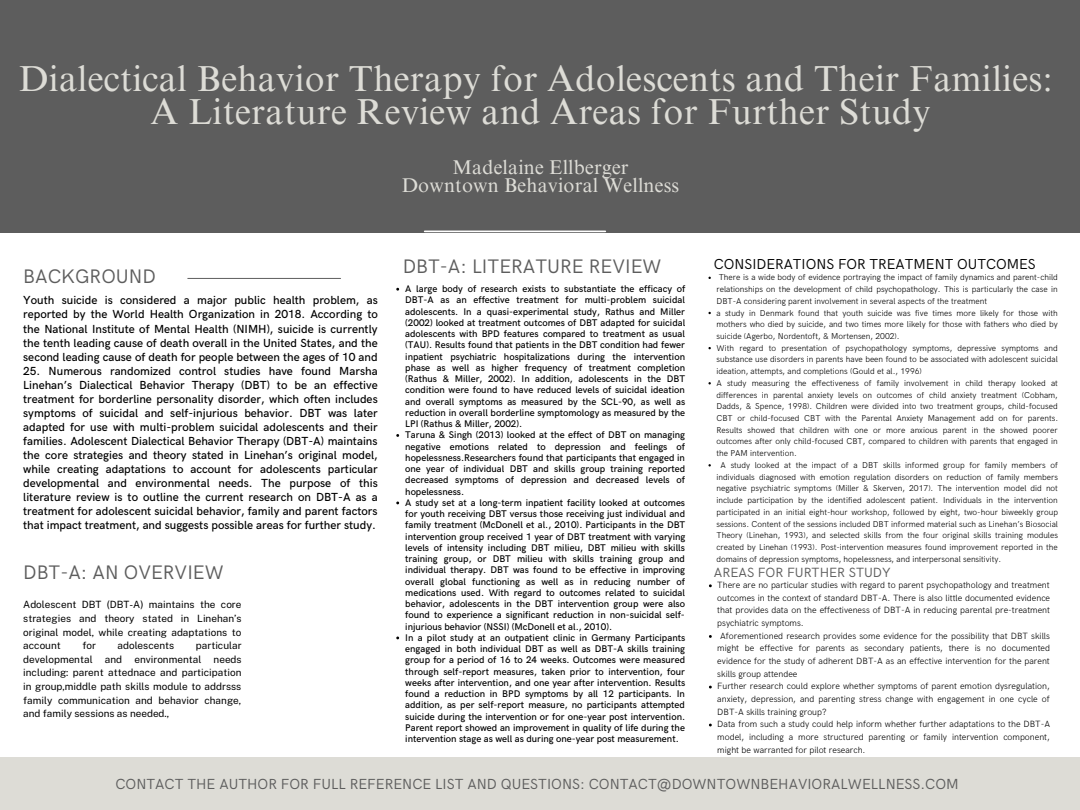
<style>
.page{position:relative;width:1080px;height:810px;background:#fff}
.page>*{position:absolute;margin:0;border:0;box-sizing:border-box;transform-origin:0 0}
.t1{font:36.19px "Times NRMT Pro";letter-spacing:.01em;color:#dddcd6}
.t2{font:19.94px "Times NRMT Pro";letter-spacing:.01em;color:#dddcd6}
.t3{font:19.62px "HK Grotesk";color:#5d5d5d}
.t4{font:14.62px "HK Grotesk";color:#5d5d5d}
.t5{font:14.44px "HK Grotesk";color:#000}
.t6{font:13.38px "HK Grotesk";color:#5d5d5d}
.t7{font:500 11.75px/14.1px "HK Grotesk";color:#000;text-align:justify}
.t8{font:10px/13.6px "Public Sans";color:#000;text-align:justify}
.t9{font:500 9.69px/11.2px "HK Grotesk";color:#000;text-align:justify}
.t10{font:300 9.06px/12.6px "HK Grotesk";color:#000;text-align:justify}
.t11{font:300 8.56px/11.8px "HK Grotesk";color:#000;text-align:justify}
</style>
<div class="page">
<div style="left:0;top:758px;width:1080px;height:52px;background:#dddcd6"></div>
<hr style="left:188px;top:278px;width:153px;height:1px;background:#5d5d5d">
<div style="left:0;top:0;width:1080px;height:233px;background:#5d5d5d"></div>
<hr style="left:425px;top:231px;width:180px;height:1px;background:#fff">
<p class="t1" style="left:19px;top:66px;width:1035px">Dialectical Behavior Therapy for Adolescents and Their Families:</p>
<p class="t1" style="left:150px;top:98px;width:782px">A Literature Review and Areas for Further Study</p>
<p class="t2" style="left:452px;top:160px;width:178px">Madelaine Ellberger</p>
<p class="t2" style="left:402px;top:178px;width:279px">Downtown Behavioral Wellness</p>
<p class="t5" style="left:714px;top:256px;width:323px">CONSIDERATIONS FOR TREATMENT OUTCOMES</p>
<p class="t11" style="left:716px;top:272px;width:343px">There is a wide body of evidence portraying the impact of family dynamics and parent-child relationships on the development of child psychopathology. This is particularly the case in DBT-A considering parent involvement in several aspects of the treatment</p>
<p class="t11" style="left:716px;top:307px;width:343px">a study in Denmark found that youth suicide was five times more likely for those with mothers who died by suicide, and two times more likely for those with fathers who died by suicide (Agerbo, Nordentoft, &amp; Mortensen, 2002).</p>
<p class="t11" style="left:716px;top:342px;width:343px">With regard to presentation of psychopathology symptoms, depressive symptoms and substance use disorders in parents have been found to be associated with adolescent suicidal ideation, attempts, and completions (Gould et al., 1996)</p>
<p class="t11" style="left:716px;top:377px;width:343px">A study measuring the effectiveness of family involvement in child therapy looked at differences in parental anxiety levels on outcomes of child anxiety treatment (Cobham, Dadds, &amp; Spence, 1998). Children were divided into two treatment groups, child-focused CBT or child-focused CBT with the Parental Anxiety Management add on for parents.<br>Results showed that children with one or more anxious parent in the showed poorer outcomes after only child-focused CBT, compared to children with parents that engaged in the PAM intervention.</p>
<p class="t11" style="left:716px;top:459px;width:343px;text-indent:4px">A study looked at the impact of a DBT skills informed group for family members of individuals diagnosed with emotion regulation disorders on reduction of family members negative psychiatric symptoms (Miller &amp; Skerven, 2017). The intervention model did not include participation by the identified adolescent patient. Individuals in the intervention participated in an initial eight-hour workshop, followed by eight, two-hour biweekly group sessions. Content of the sessions included DBT informed material such as Linehan’s Biosocial Theory (Linehan, 1993), and selected skills from the four original skills training modules created by Linehan (1993). Post-intervention measures found improvement reported in the domains of depression symptoms, hopelessness, and interpersonal sensitivity.</p>
<p class="t10" style="left:717px;top:579px;width:334px">There are no particular studies with regard to parent psychopathology and treatment outcomes in the context of standard DBT-A. There is also little documented evidence that provides data on the effectiveness of DBT-A in reducing parental pre-treatment psychiatric symptoms.</p>
<p class="t10" style="left:717px;top:630px;width:334px;text-indent:3px">Aforementioned research provides some evidence for the possibility that DBT skills might be effective for parents as secondary patients, there is no documented evidence for the study of adherent DBT-A as an effective intervention for the parent skills group attendee</p>
<p class="t10" style="left:717px;top:680px;width:334px">Further research could explore whether symptoms of parent emotion dysregulation, anxiety, depression, and parenting stress change with engagement in one cycle of DBT-A skills training group?</p>
<p class="t10" style="left:717px;top:718px;width:334px">Data from such a study could help inform whether further adaptations to the DBT-A model, including a more structured parenting or family intervention component, might be warranted for pilot research.</p>
<p class="t4" style="left:115px;top:776px;width:845px">CONTACT THE AUTHOR FOR FULL REFERENCE LIST AND QUESTIONS: CONTACT@DOWNTOWNBEHAVIORALWELLNESS.COM</p>
<p class="t3" style="left:403px;top:256px;width:260px">DBT-A: LITERATURE REVIEW</p>
<p class="t9" style="left:405px;top:283px;width:282px">A large body of research exists to substantiate the efficacy of DBT-A as an effective treatment for multi-problem suicidal adolescents. In a quasi-experimental study, Rathus and Miller (2002) looked at treatment outcomes of DBT adapted for suicidal adolescents with BPD features compared to treatment as usual (TAU). Results found that patients in the DBT condition had fewer inpatient psychiatric hospitalizations during the intervention phase as well as higher frequency of treatment completion (Rathus &amp; Miller, 2002). In addition, adolescents in the DBT condition were found to have reduced levels of suicidal ideation and overall symptoms as measured by the SCL-90, as well as reduction in overall borderline symptomology as measured by the LPI (Rathus &amp; Miller, 2002).</p>
<p class="t9" style="left:405px;top:430px;width:282px">Taruna &amp; Singh (2013) looked at the effect of DBT on managing negative emotions related to depression and feelings of hopelessness.Researchers found that participants that engaged in one year of individual DBT and skills group training reported decreased symptoms of depression and decreased levels of hopelessness.</p>
<p class="t9" style="left:405px;top:497px;width:282px">A study set at a long-term inpatient facility looked at outcomes for youth receiving DBT versus those receiving just individual and family treatment (McDonell et al., 2010). Participants in the DBT intervention group received 1 year of DBT treatment with varying levels of intensity including DBT milieu, DBT milieu with skills training group, or DBT milieu with skills training group and individual therapy. DBT was found to be effective in improving overall global functioning as well as in reducing number of medications used. With regard to outcomes related to suicidal behavior, adolescents in the DBT intervention group were also found to experience a significant reduction in non-suicidal self&shy;injurious behavior (NSSI) (McDonell et al., 2010).</p>
<p class="t9" style="left:405px;top:632px;width:282px">In a pilot study at an outpatient clinic in Germany Participants engaged in both individual DBT as well as DBT-A skills training group for a period of 16 to 24 weeks. Outcomes were measured through self-report measures, taken prior to intervention, four weeks after intervention, and one year after intervention. Results found a reduction in BPD symptoms by all 12 participants. In addition, as per self-report measure, no participants attempted suicide during the intervention or for one-year post intervention.<br>Parent report showed an improvement in quality of life during the intervention stage as well as during one-year post measurement.</p>
<p class="t3" style="left:23px;top:265px;width:134px">BACKGROUND</p>
<p class="t7" style="left:23px;top:294px;width:356px">Youth suicide is considered a major public health problem, as reported by the World Health Organization in 2018. According to the National Institute of Mental Health (NIMH), suicide is currently the tenth leading cause of death overall in the United States, and the second leading cause of death for people between the ages of 10 and</p>
<p class="t7" style="left:23px;top:364px;width:356px">25. Numerous randomized control studies have found Marsha Linehan’s Dialectical Behavior Therapy (DBT) to be an effective treatment for borderline personality disorder, which often includes symptoms of suicidal and self-injurious behavior. DBT was later adapted for use with multi-problem suicidal adolescents and their families. Adolescent Dialectical Behavior Therapy (DBT-A) maintains the core strategies and theory stated in Linehan’s original model, while creating adaptations to account for adolescents particular developmental and environmental needs. The purpose of this literature review is to outline the current research on DBT-A as a treatment for adolescent suicidal behavior, family and parent factors that impact treatment, and suggests possible areas for further study.</p>
<p class="t3" style="left:23px;top:561px;width:202px">DBT-A: AN OVERVIEW</p>
<p class="t8" style="left:23px;top:598px;width:220px">Adolescent DBT (DBT-A) maintains the core strategies and theory stated in Linehan’s original model, while creating adaptations to account</p>
<p class="t6" style="left:714px;top:565px;width:178px">AREAS FOR FURTHER STUDY</p>
<p class="t8" style="left:23px;top:639px;width:220px;text-indent:173px">particular developmental and environmental needs including: parent attednace and participation in group,middle path skills module to addrsss family communication and behavior change, and family sessions as needed.,</p>
<p class="t8" style="left:82px;top:639px;width:15px">for</p>
<p class="t8" style="left:117px;top:639px;width:58px">adolescents</p>
</div>
